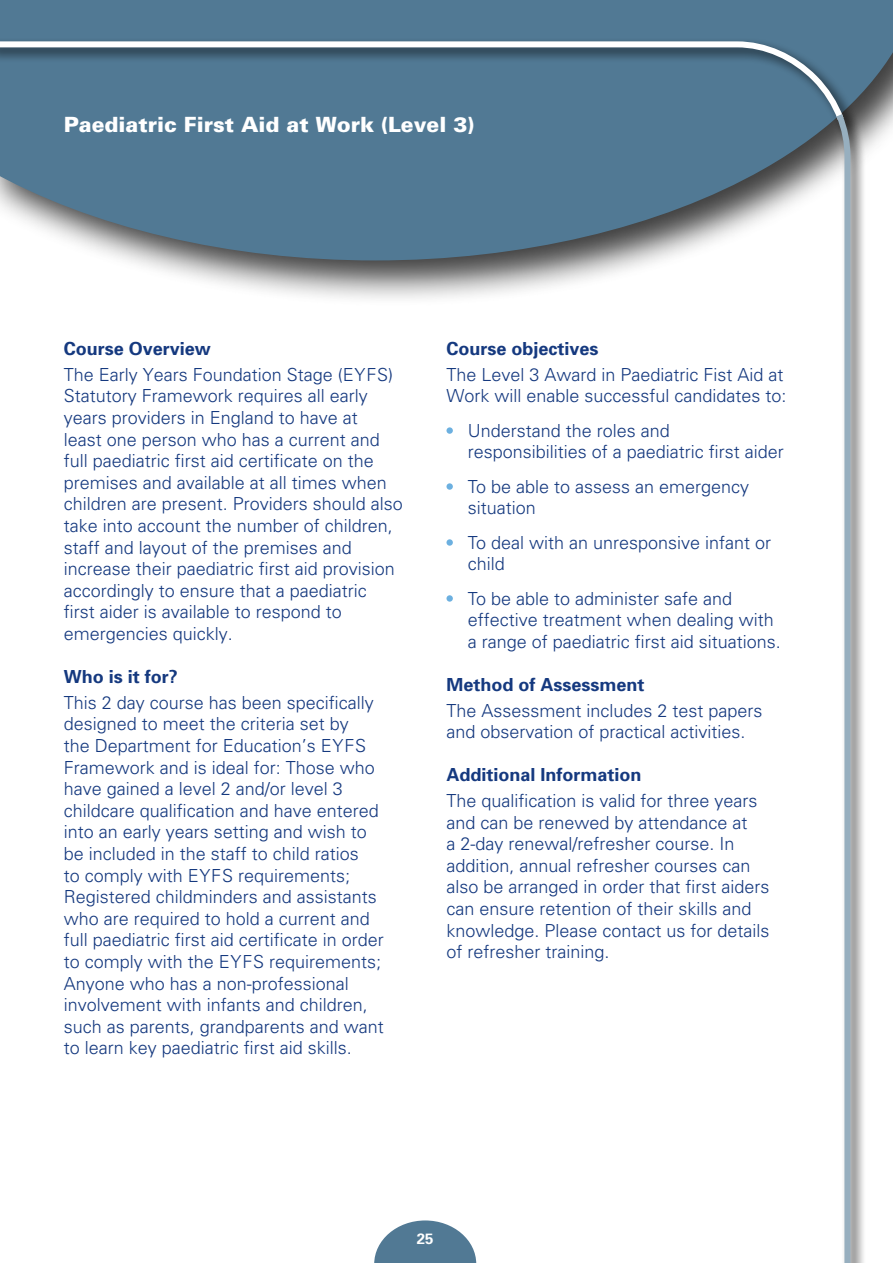
<style>
.page{position:relative;width:893px;height:1263px;background:#fff}
.page>*{position:absolute;margin:0;border:0;box-sizing:border-box;transform-origin:0 0}
.H4_Sub_heading_14pt{font:900 21px "Univers";color:#fff}
.Body_text_12pt{font:300 18px/21.6px "Univers";color:#15397f}
.List_Lt_blue_bullets{font:300 18px/21.6px "Univers";color:#15397f}
.Body_text_12pt-2{font:700 18px "Univers";color:#15397f}
.t1{font:700 15px "Univers";color:#fff}
</style>
<div class="page">
<div style="left:0;top:0;width:893px;height:307px;background:#000;opacity:.75"></div>
<svg style="left:0;top:0;width:893px;height:260px;background:#69889c"></svg>
<div style="left:0;top:38px;width:859px;height:98px;background:#517994"></div>
<svg style="left:0;top:41px;width:848px;height:86px"></svg>
<div style="left:834px;top:112px;width:33px;height:1151px;background:#000;opacity:.75"></div>
<svg style="left:832px;top:108px;width:21px;height:1155px"></svg>
<svg style="left:374px;top:1220px;width:102px;height:43px"></svg>
<div style="left:446px;top:427px;width:7px;height:7px;background:#6cb0e0;border-radius:50%"></div>
<div style="left:446px;top:483px;width:7px;height:7px;background:#6cb0e0;border-radius:50%"></div>
<div style="left:446px;top:539px;width:7px;height:7px;background:#6cb0e0;border-radius:50%"></div>
<div style="left:446px;top:595px;width:7px;height:7px;background:#6cb0e0;border-radius:50%"></div>
<h4 class="H4_Sub_heading_14pt" style="left:64px;top:111px;width:412px">Paediatric First Aid at Work (Level 3)</h4>
<p class="Body_text_12pt-2" style="left:64px;top:337px;width:149px">Course Overview</p>
<p class="Body_text_12pt" style="left:64px;top:363px;width:341px">The Early Years Foundation Stage (EYFS)<br>Statutory Framework requires all early years providers in England to have at<br>least one person who has a current and full paediatric first aid certificate on the premises and available at all times when children are present. Providers should also take into account the number of children, staff and layout of the premises and increase their paediatric first aid provision accordingly to ensure that a paediatric<br>first aider is available to respond to emergencies quickly.</p>
<p class="Body_text_12pt-2" style="left:64px;top:665px;width:116px">Who is it for?</p>
<p class="Body_text_12pt" style="left:64px;top:691px;width:322px">This 2 day course has been specifically designed to meet the criteria set by<br>the Department for Education’s EYFS Framework and is ideal for: Those who have gained a level 2 and/or level 3 childcare qualification and have entered into an early years setting and wish to be included in the staff to child ratios<br>to comply with EYFS requirements; Registered childminders and assistants who are required to hold a current and full paediatric first aid certificate in order to comply with the EYFS requirements; Anyone who has a non-professional involvement with infants and children, such as parents, grandparents and want to learn key paediatric first aid skills.</p>
<p class="Body_text_12pt-2" style="left:446px;top:337px;width:154px">Course objectives</p>
<p class="Body_text_12pt" style="left:446px;top:363px;width:342px">The Level 3 Award in Paediatric Fist Aid at<br>Work will enable successful candidates to:</p>
<p class="List_Lt_blue_bullets" style="left:468px;top:419px;width:318px">Understand the roles and responsibilities of a paediatric first aider</p>
<p class="List_Lt_blue_bullets" style="left:468px;top:475px;width:283px">To be able to assess an emergency situation</p>
<p class="List_Lt_blue_bullets" style="left:468px;top:531px;width:305px">To deal with an unresponsive infant or child</p>
<p class="List_Lt_blue_bullets" style="left:468px;top:587px;width:315px">To be able to administer safe and effective treatment when dealing with a range of paediatric first aid situations.</p>
<p class="Body_text_12pt-2" style="left:446px;top:673px;width:199px">Method of Assessment</p>
<p class="Body_text_12pt" style="left:446px;top:699px;width:318px">The Assessment includes 2 test papers and observation of practical activities.</p>
<p class="Body_text_12pt-2" style="left:446px;top:763px;width:197px">Additional Information</p>
<p class="Body_text_12pt" style="left:446px;top:789px;width:325px">The qualification is valid for three years and can be renewed by attendance at<br>a 2-day renewal/refresher course. In addition, annual refresher courses can also be arranged in order that first aiders can ensure retention of their skills and knowledge. Please contact us for details of refresher training.</p>
<p class="t1" style="left:417px;top:1229px;width:18px">25</p>
</div>
